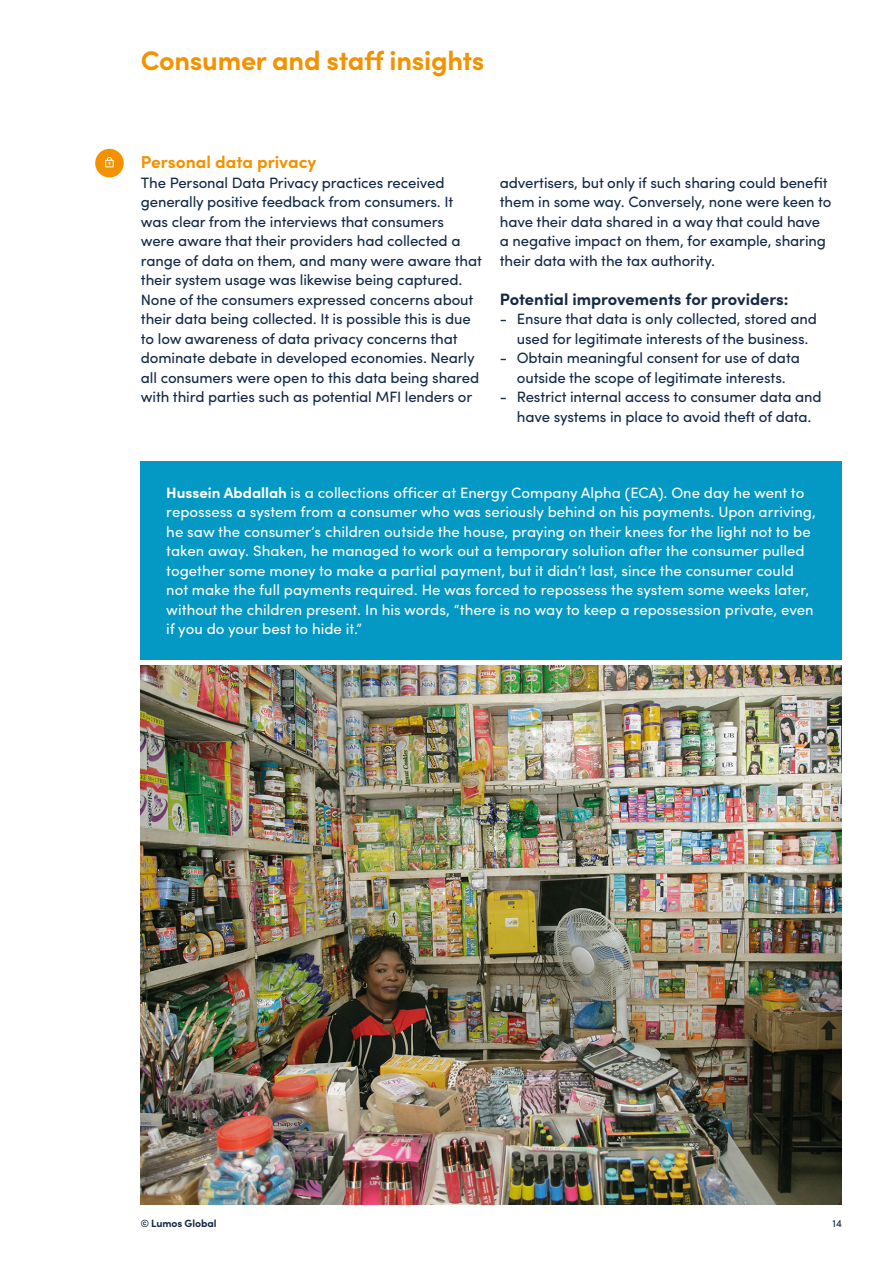
<style>
.page{position:relative;width:893px;height:1263px;background:#fff}
.page>*{position:absolute;margin:0;border:0;box-sizing:border-box;transform-origin:0 0}
.t1{font:700 27px "Sofia Pro";letter-spacing:-.01em;color:#f39200}
.t2{font:700 17.25px "Sofia Pro";color:#f39200}
.t3{font:700 16.5px "Sofia Pro";color:#122948}
.t4{font:15px/19.5px "Sofia Pro";letter-spacing:-.01em;color:#122948;text-align:center}
.t5{font:15px/19.5px "Sofia Pro";color:#fff}
.t6{font:700 10.5px "Sofia Pro";letter-spacing:-.01em;color:#122948}
.t7{font:10.5px "Sofia Pro";color:#122948}
.s1{font-weight:700}
</style>
<div class="page">
<div style="left:141px;top:461px;width:701px;height:199px;background:#0498c5"></div>
<div style="left:95px;top:149px;width:29px;height:28px;background:#f39200;border-radius:50%"></div>
<svg style="left:105px;top:157px;width:9px;height:10px"></svg>
<img style="left:141px;top:665px;width:701px;height:539px">
<h1 class="t1" style="left:141px;top:40px;width:345px">Consumer and staff insights</h1>
<p class="t2" style="left:141px;top:149px;width:177px">Personal data privacy</p>
<p class="t4" style="left:141px;top:171px;width:343px;text-align:left">The Personal Data Privacy practices received generally positive feedback from consumers. It was clear from the interviews that consumers<br>were aware that their providers had collected a range of data on them, and many were aware that their system usage was likewise being captured.<br>None of the consumers expressed concerns about their data being collected. It is possible this is due to low awareness of data privacy concerns that dominate debate in developed economies. Nearly all consumers were open to this data being shared with third parties such as potential MFI lenders or</p>
<p class="t4" style="left:500px;top:171px;width:333px;text-align:left">advertisers, but only if such sharing could benefit them in some way. Conversely, none were keen to have their data shared in a way that could have a negative impact on them, for example, sharing their data with the tax authority.</p>
<p class="t3" style="left:500px;top:286px;width:290px">Potential improvements for providers:</p>
<p class="t4" style="left:500px;top:308px;width:319px">- Ensure that data is only collected, stored and used for legitimate interests of the business.</p>
<p class="t4" style="left:500px;top:347px;width:301px">- Obtain meaningful consent for use of data outside the scope of legitimate interests.</p>
<p class="t4" style="left:500px;top:386px;width:323px">- Restrict internal access to consumer data and have systems in place to avoid theft of data.</p>
<p class="t5" style="left:166px;top:482px;width:651px"><span class="s1">Hussein Abdallah</span> is a collections officer at Energy Company Alpha (ECA). One day he went to repossess a system from a consumer who was seriously behind on his payments. Upon arriving, he saw the consumer’s children outside the house, praying on their knees for the light not to be taken away. Shaken, he managed to work out a temporary solution after the consumer pulled together some money to make a partial payment, but it didn’t last, since the consumer could not make the full payments required. He was forced to repossess the system some weeks later, without the children present. In his words, “there is no way to keep a repossession private, even if you do your best to hide it.”</p>
<p class="t6" style="left:141px;top:1215px;width:77px">© Lumos Global</p>
<p class="t7" style="left:832px;top:1216px;width:11px">14</p>
</div>
